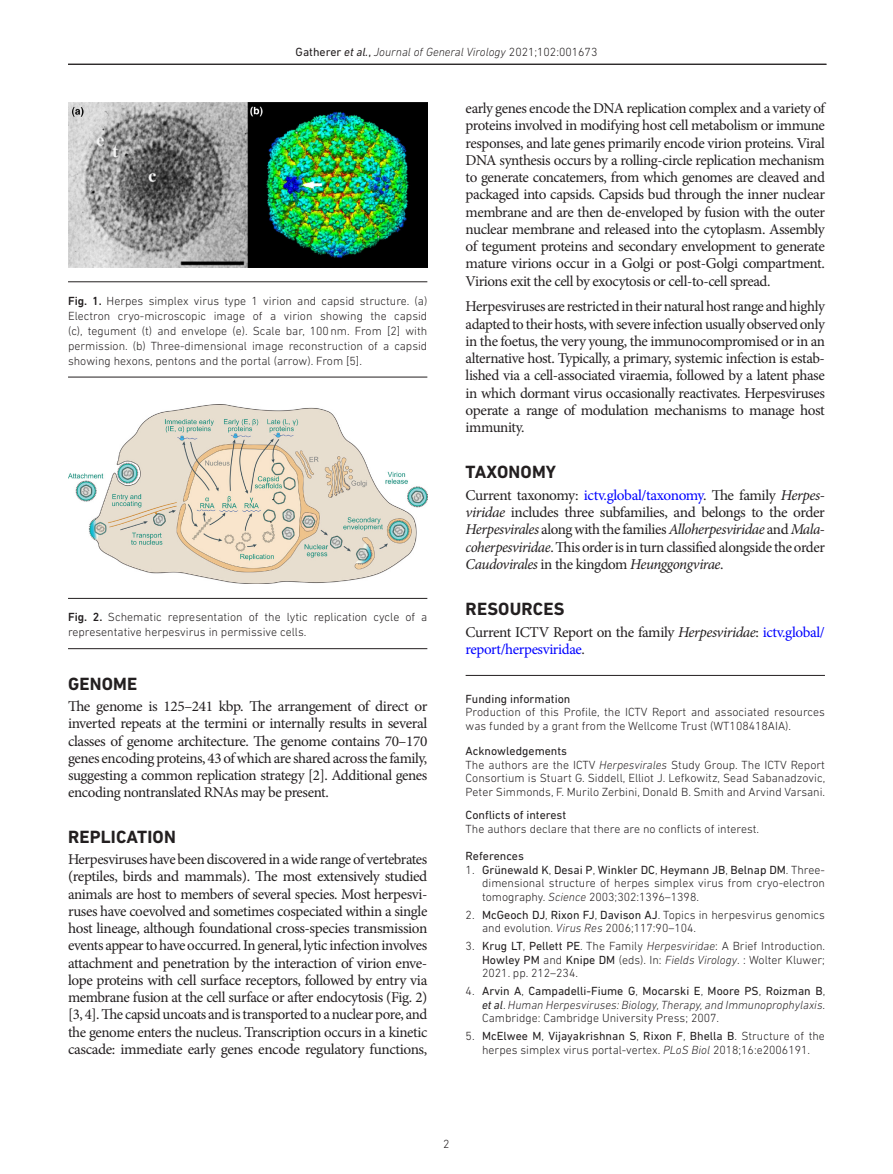
<style>
.page{position:relative;width:893px;height:1174px;background:#fff}
.page>*{position:absolute;margin:0;border:0;box-sizing:border-box;transform-origin:0 0}
.t1{font:700 18px "DIN Next LT Pro";letter-spacing:.01em;color:#231f20}
.t2{font:15px/17.2px "Minion Pro";letter-spacing:-.025em;color:#231f20;text-align:justify}
.t3{font:15px/17.2px "Minion Pro";letter-spacing:-.025em;color:#00f}
.t4{font:300 12px/13.5px "DIN Next LT Pro";color:#231f20}
.t5{font:italic 300 12px/13.5px "DIN Next LT Pro";color:#231f20;text-align:justify}
.t6{font:12px "DIN Next LT Pro";color:#231f20}
.s1{font-weight:400;font-style:normal}
.s2{font-weight:400}
.s3{font-style:normal}
.s4{font-weight:500}
.s5{color:#00f}
.s6{font-style:italic}
.s7{color:#231f20}
.s8{font-style:italic;color:#231f20}
</style>
<div class="page">
<hr style="left:68px;top:64px;width:758px;height:1px;background:#231f20">
<hr style="left:466px;top:675px;width:359px;height:1px;background:#231f20">
<hr style="left:68px;top:281px;width:359px;height:1px;background:#231f20">
<hr style="left:68px;top:377px;width:359px;height:1px;background:#231f20">
<img style="left:68px;top:102px;width:359px;height:165px">
<hr style="left:68px;top:598px;width:359px;height:1px;background:#231f20">
<hr style="left:68px;top:648px;width:359px;height:1px;background:#231f20">
<img style="left:68px;top:404px;width:359px;height:179px">
<p class="t5" style="left:296px;top:45px;width:303px"><span class="s1">Gatherer</span> <span class="s2">et al.</span><span class="s1">,</span> Journal of General Virology <span class="s3">2021;102:001673</span></p>
<p class="t4" style="left:68px;top:293px;width:361px;line-height:15px;text-align:justify"><span class="s4">Fig. 1.</span> Herpes simplex virus type 1 virion and capsid structure. (a)<br>Electron cryo-microscopic image of a virion showing the capsid (c), tegument (t) and envelope (e). Scale bar, 100nm. From [2] with permission. (b) Three-dimensional image reconstruction of a capsid showing hexons, pentons and the portal (arrow). From [5].</p>
<p class="t4" style="left:68px;top:609px;width:361px;line-height:15px"><span class="s4">Fig. 2.</span> Schematic representation of the lytic replication cycle of a representative herpesvirus in permissive cells.</p>
<p class="t1" style="left:68px;top:673px;width:71px">GENOME</p>
<p class="t2" style="left:68px;top:697px;width:361px">The genome is 125–241 kbp. The arrangement of direct or inverted repeats at the termini or internally results in several classes of genome architecture. The genome contains 70–170 genes encoding proteins, 43 of which are shared across the family, suggesting a common replication strategy [2]. Additional genes encoding nontranslated RNAs may be present.</p>
<p class="t1" style="left:68px;top:826px;width:109px">REPLICATION</p>
<p class="t2" style="left:68px;top:850px;width:361px">Herpesviruses have been discovered in a wide range of vertebrates (reptiles, birds and mammals). The most extensively studied animals are host to members of several species. Most herpesvi&shy;ruses have coevolved and sometimes cospeciated within a single host lineage, although foundational cross-species transmission events appear to have occurred. In general, lytic infection involves attachment and penetration by the interaction of virion enve&shy;lope proteins with cell surface receptors, followed by entry via membrane fusion at the cell surface or after endocytosis (Fig. 2) [3, 4]. The capsid uncoats and is transported to a nuclear pore, and the genome enters the nucleus. Transcription occurs in a kinetic cascade: immediate early genes encode regulatory functions,</p>
<p class="t2" style="left:466px;top:100px;width:361px">early genes encode the DNA replication complex and a variety of proteins involved in modifying host cell metabolism or immune responses, and late genes primarily encode virion proteins. Viral DNA synthesis occurs by a rolling-circle replication mechanism to generate concatemers, from which genomes are cleaved and packaged into capsids. Capsids bud through the inner nuclear membrane and are then de-enveloped by fusion with the outer nuclear membrane and released into the cytoplasm. Assembly of tegument proteins and secondary envelopment to generate mature virions occur in a Golgi or post-Golgi compartment.<br>Virions exit the cell by exocytosis or cell-to-cell spread.</p>
<p class="t2" style="left:466px;top:298px;width:361px">Herpesviruses are restricted in their natural host range and highly adapted to their hosts, with severe infection usually observed only in the foetus, the very young, the immunocompromised or in an alternative host. Typically, a primary, systemic infection is estab&shy;lished via a cell-associated viraemia, followed by a latent phase in which dormant virus occasionally reactivates. Herpesviruses operate a range of modulation mechanisms to manage host immunity.</p>
<p class="t1" style="left:466px;top:461px;width:92px">TAXONOMY</p>
<p class="t2" style="left:466px;top:486px;width:361px">Current taxonomy: <span class="s5">ictv.global/taxonomy</span>. The family <span class="s6">Herpes&shy;viridae</span> includes three subfamilies, and belongs to the order <span class="s6">Herpesvirales</span> along with the families <span class="s6">Alloherpesviridae</span> and <span class="s6">Mala&shy;coherpesviridae</span>. This order is in turn classified alongside the order <span class="s6">Caudovirales</span> in the kingdom <span class="s6">Heunggongvirae</span>.</p>
<p class="t1" style="left:466px;top:598px;width:100px">RESOURCES</p>
<p class="t3" style="left:466px;top:623px;width:361px"><span class="s7">Current ICTV Report on the family</span> <span class="s8">Herpesviridae</span><span class="s7">:</span> ictv.global/ report/herpesviridae<span class="s7">.</span></p>
<p class="t6" style="left:466px;top:692px;width:106px">Funding information</p>
<p class="t4" style="left:466px;top:705px;width:361px">Production of this Profile, the ICTV Report and associated resources was funded by a grant from the Wellcome Trust (WT108418AIA).</p>
<p class="t4" style="left:466px;top:744px;width:361px"><span class="s2">Acknowledgements<br></span>The authors are the ICTV <span class="s6">Herpesvirales</span> Study Group. The ICTV Report Consortium is Stuart G. Siddell, Elliot J. Lefkowitz, Sead Sabanadzovic, Peter Simmonds, F. Murilo Zerbini, Donald B. Smith and Arvind Varsani.</p>
<p class="t6" style="left:466px;top:808px;width:102px">Conflicts of interest</p>
<p class="t4" style="left:466px;top:821px;width:295px">The authors declare that there are no conflicts of interest.</p>
<p class="t6" style="left:466px;top:849px;width:60px">References</p>
<p class="t4" style="left:482px;top:863px;width:344px;text-align:justify;text-indent:-16px">1. <span class="s2">Grünewald K</span>, <span class="s2">Desai P</span>, <span class="s2">Winkler DC</span>, <span class="s2">Heymann JB</span>, <span class="s2">Belnap DM</span>. Three&shy;dimensional structure of herpes simplex virus from cryo-electron tomography. <span class="s6">Science</span> 2003;302:1396–1398.</p>
<p class="t4" style="left:482px;top:908px;width:344px;text-indent:-17px">2. <span class="s2">McGeoch DJ</span>, <span class="s2">Rixon FJ</span>, <span class="s2">Davison AJ</span>. Topics in herpesvirus genomics and evolution. <span class="s6">Virus Res</span> 2006;117:90–104.</p>
<p class="t4" style="left:482px;top:939px;width:345px;text-align:justify;text-indent:-16px">3. <span class="s2">Krug LT</span>, <span class="s2">Pellett PE</span>. The Family <span class="s6">Herpesviridae</span>: A Brief Introduction.<br><span class="s2">Howley PM</span> and <span class="s2">Knipe DM</span> (eds). In: <span class="s6">Fields Virology</span>. : Wolter Kluwer; 2021. pp. 212–234.</p>
<p class="t5" style="left:482px;top:984px;width:345px;text-indent:-16px"><span class="s3">4.</span> <span class="s1">Arvin A</span><span class="s3">,</span> <span class="s1">Campadelli-Fiume G</span><span class="s3">,</span> <span class="s1">Mocarski E</span><span class="s3">,</span> <span class="s1">Moore PS</span><span class="s3">,</span> <span class="s1">Roizman B</span><span class="s3">, </span><span class="s2">et al</span><span class="s3">.</span> Human Herpesviruses: Biology, Therapy, and Immunoprophylaxis<span class="s3">.<br>Cambridge: Cambridge University Press; 2007.</span></p>
<p class="t4" style="left:466px;top:1029px;width:361px;text-align:center">5. <span class="s2">McElwee M</span>, <span class="s2">Vijayakrishnan S</span>, <span class="s2">Rixon F</span>, <span class="s2">Bhella B</span>. Structure of the herpes simplex virus portal-vertex. <span class="s6">PLoS Biol</span> 2018;16:e2006191.</p>
<p class="t4" style="left:443px;top:1137px;width:8px">2</p>
</div>
